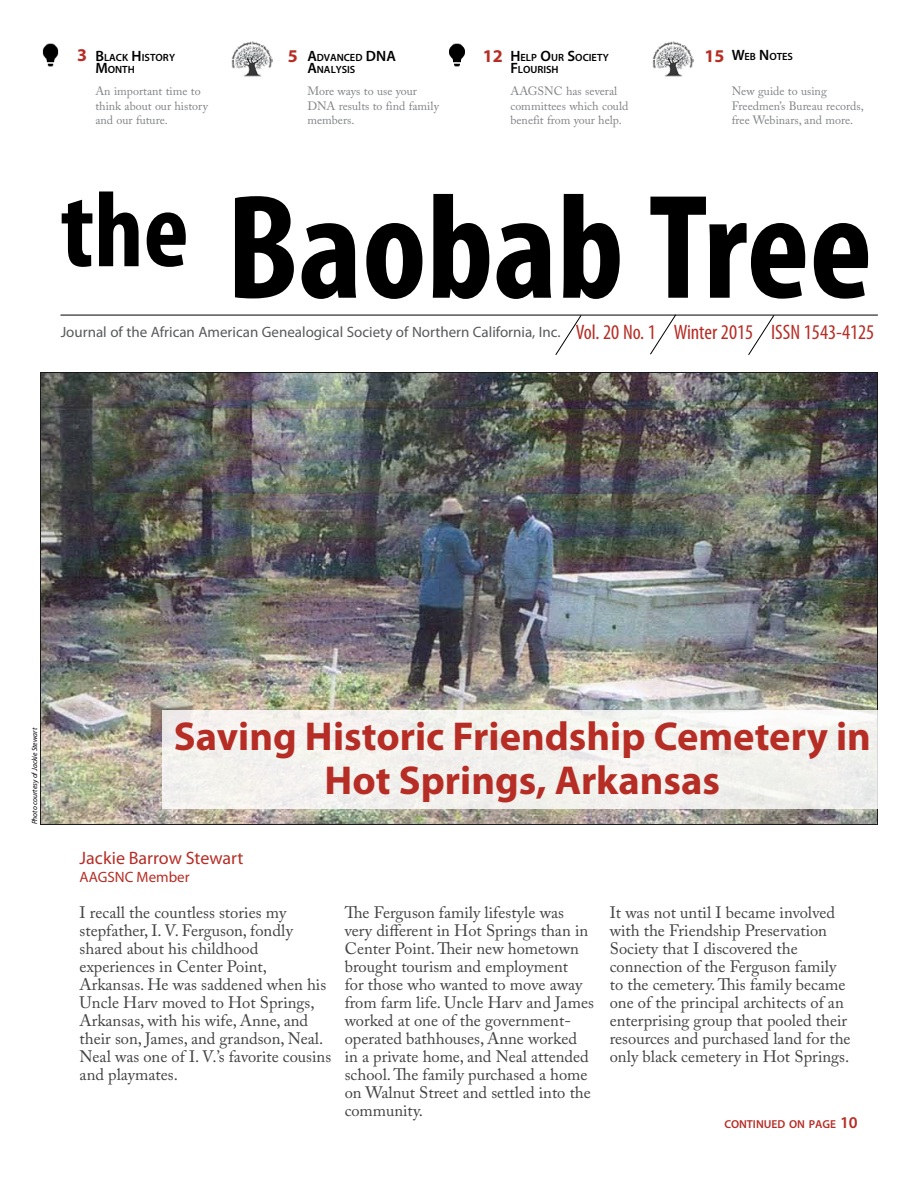
<style>
.page{position:relative;width:918px;height:1188px;background:#fff}
.page>*{position:absolute;margin:0;border:0;box-sizing:border-box;transform-origin:0 0}
.t1{font:700 condensed 150px "Myriad Pro";color:#000}
.t2{font:700 condensed 108px "Myriad Pro";color:#000}
.t3{font:700 40.5px/43.5px "Myriad Pro";color:#b62d25;text-align:center}
.t4{font:condensed 21px "Myriad Pro";color:#b62d25}
.t5{font:18px "Myriad Pro";color:#b62d25}
.t6{font:700 18px "Myriad Pro";color:#b62d25}
.t7{font:16.5px/18px "Adobe Caslon Pro";color:#414042}
.t8{font:15px "Myriad Pro";color:#58595b}
.t9{font:15px "Myriad Pro";color:#b62d25}
.t10{font:12px/14.4px "Adobe Caslon Pro";color:#808285}
.t11{font:600 11.55px "Myriad Pro";color:#b62d25}
.t12{font:600 10.5px/12px "Myriad Pro";color:#000}
.t13{font:italic 7.5px "Myriad Pro";color:#000}
.s1{font-size:15px}
.s2{font-size:16.5px}
</style>
<div class="page">
<hr style="left:60px;top:315px;width:818px;height:1px;background:#000">
<img style="left:42px;top:374px;width:834px;height:449px">
<img style="left:42px;top:43px;width:17px;height:24px">
<svg style="left:555px;top:315px;width:27px;height:40px"></svg>
<svg style="left:748px;top:315px;width:26px;height:40px"></svg>
<img style="left:449px;top:43px;width:16px;height:24px">
<img style="left:653px;top:41px;width:41px;height:36px">
<img style="left:231px;top:41px;width:41px;height:36px">
<svg style="left:650px;top:314px;width:26px;height:41px"></svg>
<div style="left:162px;top:710px;width:716px;height:98px;background:#f3f2ee"></div>
<p class="t6" style="left:77px;top:44px;width:11px">3</p>
<p class="t6" style="left:288px;top:44px;width:11px">5</p>
<p class="t12" style="left:307px;top:51px;width:70px"><span class="s1">A</span>DVANCED <span class="s1">DNA<br>A</span>NALYSIS</p>
<p class="t6" style="left:483px;top:44px;width:21px">12</p>
<p class="t12" style="left:95px;top:51px;width:81px"><span class="s1">B</span>LACK <span class="s1">H</span>ISTORY<br><span class="s1">M</span>ONTH</p>
<p class="t6" style="left:705px;top:44px;width:21px">15</p>
<p class="t12" style="left:510px;top:51px;width:100px"><span class="s1">H</span>ELP <span class="s1">O</span>UR <span class="s1">S</span>OCIETY<br><span class="s1">F</span>LOURISH</p>
<p class="t12" style="left:732px;top:50px;width:63px"><span class="s1">W</span>EB <span class="s1">N</span> OTES</p>
<p class="t10" style="left:95px;top:84px;width:114px">An important time to think about our history and our future.</p>
<p class="t10" style="left:307px;top:84px;width:133px">More ways to use your<br>DNA results to find family members.</p>
<p class="t10" style="left:510px;top:84px;width:119px">AAGSNC has several committees which could benefit from your help.</p>
<p class="t10" style="left:732px;top:84px;width:133px">New guide to using<br>Freedmen’s Bureau records, free Webinars, and more.</p>
<h2 class="t2" style="left:60px;top:163px;width:130px">the</h2>
<h1 class="t1" style="left:226px;top:154px;width:648px">Baobab Tree</h1>
<p class="t8" style="left:61px;top:323px;width:501px">Journal of the African American Genealogical Society of Northern California, Inc.</p>
<p class="t4" style="left:576px;top:319px;width:82px">Vol. 20 No. 1</p>
<p class="t4" style="left:674px;top:319px;width:202px">Winter 2015 ISSN 1543-4125</p>
<p class="t13" style="left:30px;top:824px;width:98px;rotate:-90deg">Photo courtesy of Jackie Stewart</p>
<h3 class="t3" style="left:174px;top:714px;width:699px">Saving Historic Friendship Cemetery in<br>Hot Springs, Arkansas</h3>
<p class="t5" style="left:80px;top:847px;width:165px">Jackie Barrow Stewart</p>
<p class="t9" style="left:80px;top:868px;width:112px">AAGSNC Member</p>
<p class="t7" style="left:80px;top:903px;width:253px">I recall the countless stories my stepfather, I. V. Ferguson, fondly shared about his childhood experiences in Center Point,<br>Arkansas. He was saddened when his<br>Uncle Harv moved to Hot Springs,<br>Arkansas, with his wife, Anne, and their son, James, and grandson, Neal.<br>Neal was one of I. V.’s favorite cousins and playmates.</p>
<p class="t7" style="left:345px;top:903px;width:251px">The Ferguson family lifestyle was very different in Hot Springs than in<br>Center Point. Their new hometown brought tourism and employment<br>for those who wanted to move away from farm life. Uncle Harv and James worked at one of the government&shy;operated bathhouses, Anne worked in a private home, and Neal attended school. The family purchased a home on Walnut Street and settled into the community.</p>
<p class="t7" style="left:610px;top:903px;width:242px">It was not until I became involved with the Friendship Preservation Society that I discovered the connection of the Ferguson family to the cemetery. This family became one of the principal architects of an enterprising group that pooled their resources and purchased land for the only black cemetery in Hot Springs.</p>
<p class="t11" style="left:724px;top:1116px;width:135px">CONTINUED ON PAGE <span class="s2">10</span></p>
</div>
